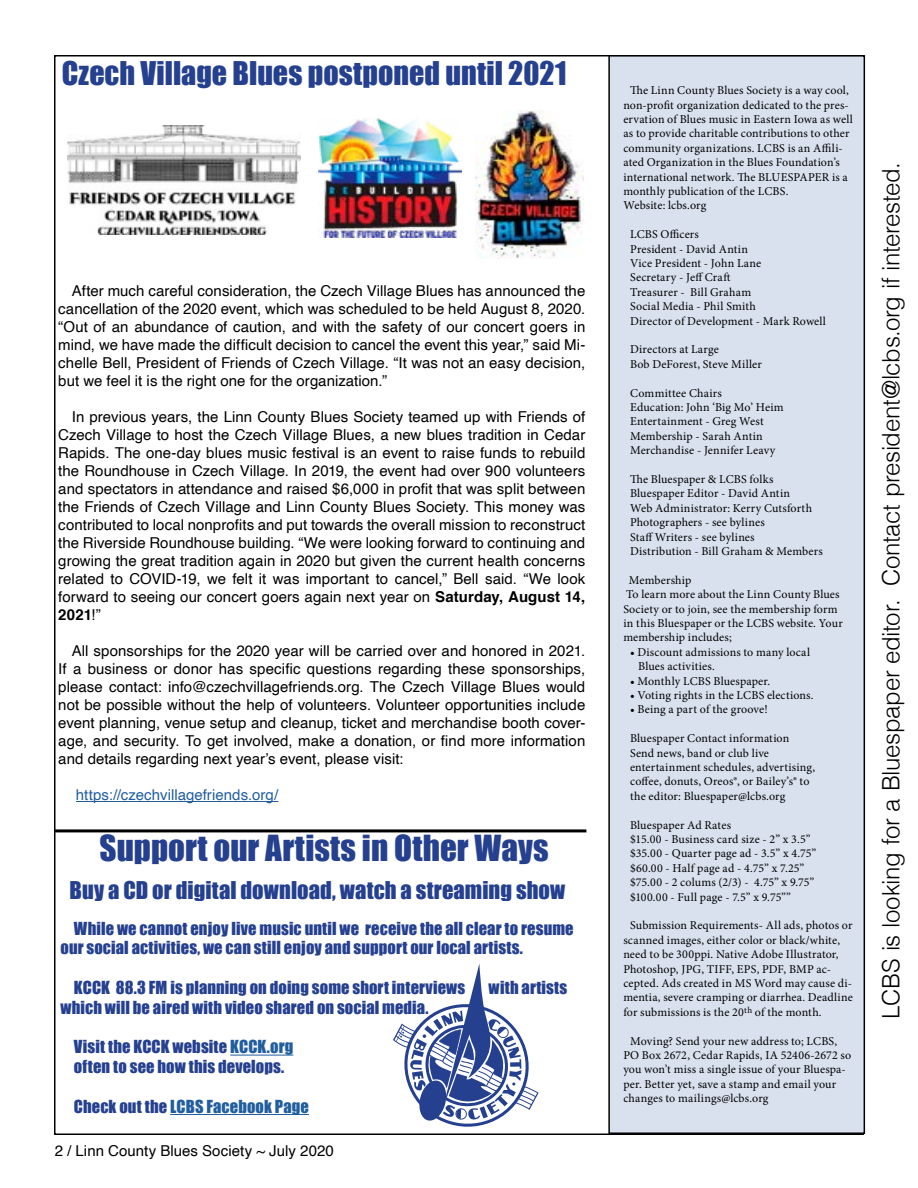
<style>
.page{position:relative;width:918px;height:1188px;background:#fff}
.page>*{position:absolute;margin:0;border:0;box-sizing:border-box;transform-origin:0 0}
.t1{font:33px "Impact";color:#25408f}
.t2{font:30px "Impact";color:#25408f}
.t3{font:300 24px "Helvetica";letter-spacing:-.015em;color:#000}
.t4{font:22.5px "Impact";letter-spacing:.005em;color:#25408f}
.t5{font:16.5px/19.8px "Impact";letter-spacing:.005em;color:#25408f}
.t6{font:16.5px "Impact";letter-spacing:.005em;color:#215e9e}
.t7{font:15px/18px "Helvetica";letter-spacing:.005em;color:#000;text-align:justify}
.t8{font:15px "Helvetica";letter-spacing:.005em;color:#215e9e}
.t9{font:12px/14.4px "Minion Pro";letter-spacing:.01em;color:#000}
.s1{font-weight:700}
.s2{color:#215e9e}
.s3{color:#25408f}
</style>
<div class="page">
<hr style="left:230px;top:1055px;width:63px;height:1px;background:#215e9e">
<hr style="left:170px;top:1114px;width:139px;height:1px;background:#215e9e">
<hr style="left:76px;top:801px;width:202px;height:1px;background:#215e9e">
<img style="left:475px;top:110px;width:108px;height:148px">
<img style="left:68px;top:125px;width:232px;height:110px">
<img style="left:319px;top:119px;width:142px;height:119px">
<div style="left:609px;top:56px;width:255px;height:1077px;background:#d9e1ef"></div>
<div style="left:608px;top:55px;width:257px;height:1079px;border:2px solid #000"></div>
<hr style="left:55px;top:829px;width:531px;height:3px;background:#000">
<svg style="left:393px;top:963px;width:146px;height:172px"></svg>
<h2 class="t2" style="left:62px;top:50px;width:506px">Czech Village Blues postponed until 2021</h2>
<p class="t7" style="left:58px;top:283px;width:529px;text-indent:14px">After much careful consideration, the Czech Village Blues has announced the cancellation of the 2020 event, which was scheduled to be held August 8, 2020. “Out of an abundance of caution, and with the safety of our concert goers in mind, we have made the difficult decision to cancel the event this year,” said Mi&shy;chelle Bell, President of Friends of Czech Village. “It was not an easy decision, but we feel it is the right one for the organization.”</p>
<p class="t7" style="left:58px;top:409px;width:529px;text-indent:14px">In previous years, the Linn County Blues Society teamed up with Friends of Czech Village to host the Czech Village Blues, a new blues tradition in Cedar Rapids. The one-day blues music festival is an event to raise funds to rebuild the Roundhouse in Czech Village. In 2019, the event had over 900 volunteers and spectators in attendance and raised $6,000 in profit that was split between the Friends of Czech Village and Linn County Blues Society. This money was contributed to local nonprofits and put towards the overall mission to reconstruct the Riverside Roundhouse building. “We were looking forward to continuing and growing the great tradition again in 2020 but given the current health concerns related to COVID-19, we felt it was important to cancel,” Bell said. “We look forward to seeing our concert goers again next year on <span class="s1">Saturday, August 14, 2021</span>!”</p>
<p class="t7" style="left:58px;top:643px;width:529px;text-indent:14px">All sponsorships for the 2020 year will be carried over and honored in 2021.<br>If a business or donor has specific questions regarding these sponsorships, please contact: info@czechvillagefriends.org. The Czech Village Blues would not be possible without the help of volunteers. Volunteer opportunities include event planning, venue setup and cleanup, ticket and merchandise booth cover&shy;age, and security. To get involved, make a donation, or find more information and details regarding next year’s event, please visit:</p>
<p class="t8" style="left:76px;top:784px;width:204px">https://czechvillagefriends.org/</p>
<h1 class="t1" style="left:100px;top:822px;width:451px">Support our Artists in Other Ways</h1>
<h3 class="t4" style="left:70px;top:873px;width:497px">Buy a CD or digital download, watch a streaming show</h3>
<h3 class="t5" style="left:60px;top:918px;width:515px;text-indent:13px">While we cannot enjoy live music until we receive the all clear to resume our social activities, we can still enjoy and support our local artists.</h3>
<h3 class="t5" style="left:74px;top:977px;width:393px">KCCK 88.3 FM is planning on doing some short interviews</h3>
<h3 class="t5" style="left:489px;top:977px;width:80px">with artists</h3>
<h3 class="t5" style="left:60px;top:997px;width:370px">which will be aired with video shared on social media.</h3>
<h3 class="t5" style="left:74px;top:1037px;width:221px">Visit the KCCK website <span class="s2">KCCK.org </span>often to see how this develops.</h3>
<h3 class="t6" style="left:74px;top:1094px;width:236px"><span class="s3">Check out the</span> LCBS Facebook Page</h3>
<p class="t7" style="left:55px;top:1142px;width:281px">2 / Linn County Blues Society ~ July 2020</p>
<p class="t9" style="left:623px;top:83px;width:231px;text-indent:7px">The Linn County Blues Society is a way cool, non-profit organization dedicated to the pres&shy;ervation of Blues music in Eastern Iowa as well as to provide charitable contributions to other community organizations. LCBS is an Affili&shy;ated Organization in the Blues Foundation’s international network. The BLUESPAPER is a monthly publication of the LCBS.<br>Website: lcbs.org</p>
<p class="t9" style="left:630px;top:227px;width:197px">LCBS Officers<br>President - David Antin<br>Vice President - John Lane<br>Secretary - Jeff Craft<br>Treasurer - Bill Graham<br>Social Media - Phil Smith<br>Director of Development - Mark Rowell</p>
<p class="t9" style="left:630px;top:342px;width:133px">Directors at Large<br>Bob DeForest, Steve Miller</p>
<p class="t9" style="left:630px;top:386px;width:155px">Committee Chairs<br>Education: John ‘Big Mo’ Heim<br>Entertainment - Greg West<br>Membership - Sarah Antin<br>Merchandise - Jennifer Leavy</p>
<p class="t9" style="left:630px;top:472px;width:194px">The Bluespaper &amp; LCBS folks<br>Bluespaper Editor - David Antin<br>Web Administrator: Kerry Cutsforth<br>Photographers - see bylines<br>Staff Writers - see bylines<br>Distribution - Bill Graham &amp; Members</p>
<p class="t9" style="left:623px;top:573px;width:221px;text-indent:5px">Membership<br>To learn more about the Linn County Blues<br>Society or to join, see the membership form in this Bluespaper or the LCBS website. Your membership includes;</p>
<p class="t9" style="left:638px;top:645px;width:173px;text-indent:-8px">• Discount admissions to many local<br>Blues activities.</p>
<p class="t9" style="left:630px;top:674px;width:142px">• Monthly LCBS Bluespaper.</p>
<p class="t9" style="left:630px;top:688px;width:185px">• Voting rights in the LCBS elections.</p>
<p class="t9" style="left:630px;top:702px;width:139px">• Being a part of the groove!</p>
<p class="t9" style="left:630px;top:731px;width:187px">Bluespaper Contact information Send news, band or club live entertainment schedules, advertising, coffee, donuts, Oreos®, or Bailey’s® to the editor: Bluespaper@lcbs.org</p>
<p class="t9" style="left:630px;top:818px;width:188px">Bluespaper Ad Rates<br>$15.00 - Business card size - 2” x 3.5” $35.00 - Quarter page ad - 3.5” x 4.75” $60.00 - Half page ad - 4.75” x 7.25” $75.00 - 2 colums (2/3) - 4.75” x 9.75” $100.00 - Full page - 7.5” x 9.75””</p>
<p class="t9" style="left:623px;top:918px;width:231px;text-indent:7px">Submission Requirements- All ads, photos or scanned images, either color or black/white, need to be 300ppi. Native Adobe Illustrator, Photoshop, JPG, TIFF, EPS, PDF, BMP ac&shy;cepted. Ads created in MS Word may cause di&shy;mentia, severe cramping or diarrhea. Deadline for submissions is the 20<sup>th</sup> of the month.</p>
<p class="t9" style="left:623px;top:1034px;width:229px;text-indent:7px">Moving? Send your new address to; LCBS, PO Box 2672, Cedar Rapids, IA 52406-2672 so you won’t miss a single issue of your Bluespa&shy;per. Better yet, save a stamp and email your changes to mailings@lcbs.org</p>
<h3 class="t3" style="left:871px;top:1019px;width:858px;rotate:-90deg">LCBS is looking for a Bluespaper editor. Contact president@lcbs.org if interested.</h3>
</div>
